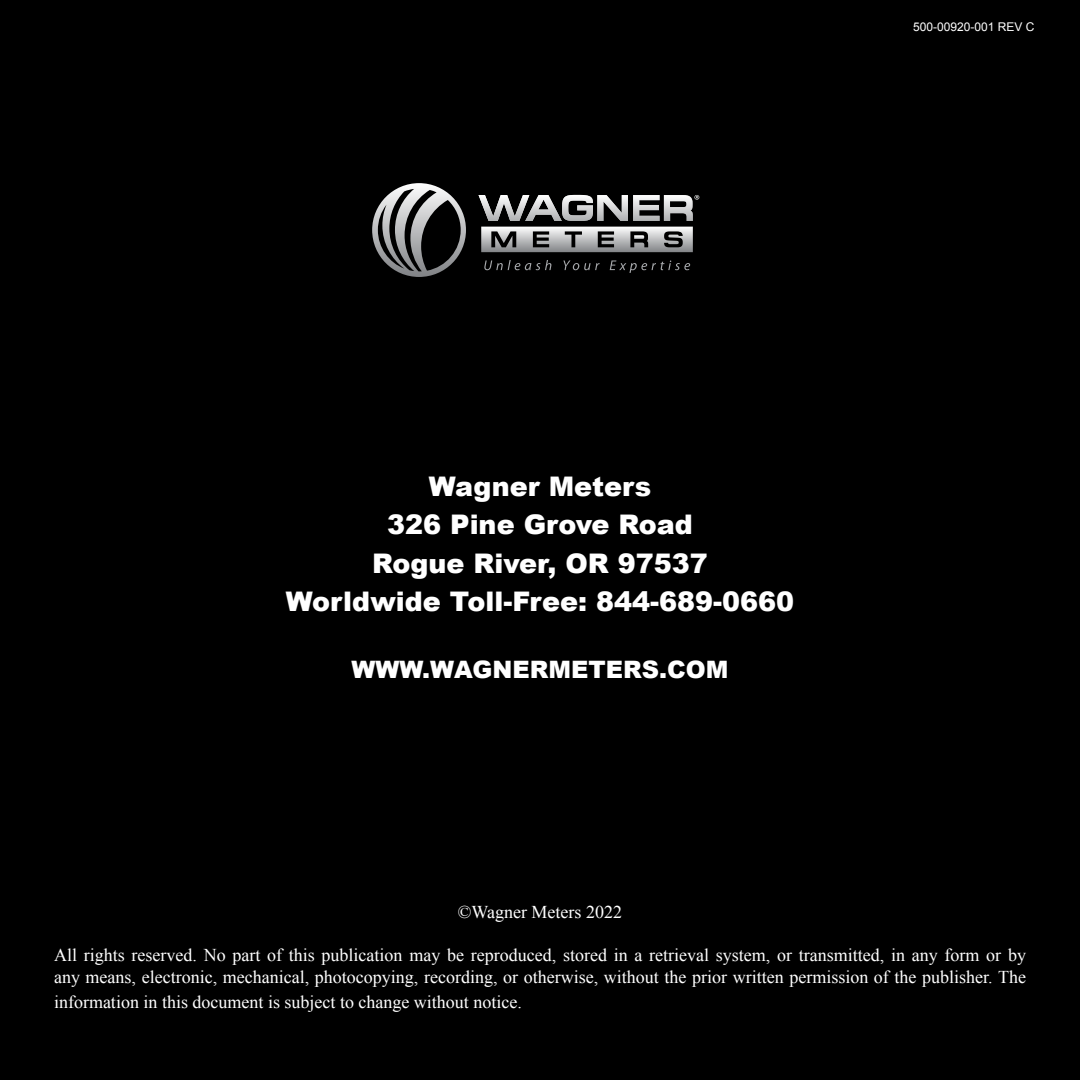
<style>
.page{position:relative;width:1080px;height:1080px;background:#000}
.page>*{position:absolute;margin:0;border:0;box-sizing:border-box;transform-origin:0 0}
.t1{font:900 27px/38.4px "Arial";color:#fff;text-align:center}
.t2{font:900 24px "Arial";color:#fff}
.t3{font:18px/21.6px "Times New Roman";color:#fff}
.t4{font:12px "Arial";color:#fff}
</style>
<div class="page">
<svg style="left:372px;top:183px;width:94px;height:94px"></svg>
<svg style="left:481px;top:227px;width:212px;height:25px"></svg>
<svg style="left:484px;top:260px;width:67px;height:10px"></svg>
<svg style="left:563px;top:260px;width:11px;height:10px"></svg>
<svg style="left:573px;top:263px;width:6px;height:7px"></svg>
<svg style="left:584px;top:263px;width:16px;height:7px"></svg>
<svg style="left:610px;top:260px;width:80px;height:13px"></svg>
<svg style="left:479px;top:195px;width:220px;height:26px"></svg>
<p class="t4" style="left:913px;top:19px;width:123px">500-00920-001 REV C</p>
<h1 class="t1" style="left:286px;top:466px;width:510px">Wagner Meters<br>326 Pine Grove Road<br>Rogue River, OR 97537<br>Worldwide Toll-Free: 844-689-0660</h1>
<h2 class="t2" style="left:352px;top:652px;width:378px">WWW.WAGNERMETERS.COM</h2>
<p class="t3" style="left:458px;top:901px;width:166px">©Wagner Meters 2022</p>
<p class="t3" style="left:54px;top:944px;width:974px">All rights reserved. No part of this publication may be reproduced, stored in a retrieval system, or transmitted, in any form or by any means, electronic, mechanical, photocopying, recording, or otherwise, without the prior written permission of the publisher. The</p>
<p class="t3" style="left:54px;top:991px;width:469px">information in this document is subject to change without notice.</p>
</div>
